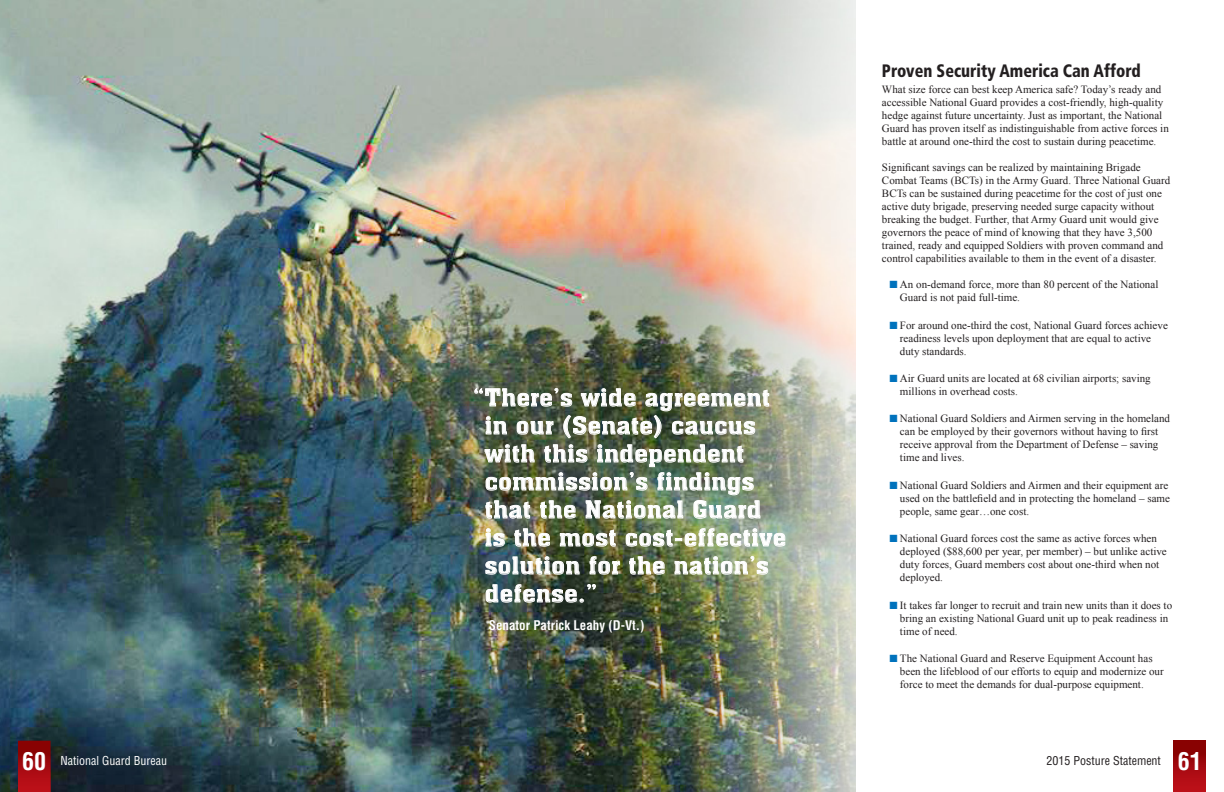
<style>
.page{position:relative;width:1224px;height:792px;background:#fff}
.page>*{position:absolute;margin:0;border:0;box-sizing:border-box;transform-origin:0 0}
._9__Caption{font:24px/28px "Ache Wide Normal";color:#fff;scale:.9 1}
.t1{font:700 condensed 24px "Helvetica";color:#fff}
._5__Body_headings{font:900 condensed 18px "Frutiger";color:#231f20;scale:.9 1}
._9__Caption-2{font:700 condensed 13px "Helvetica";color:#fff}
.t2{font:condensed 12px "Helvetica";color:#231f20}
.t3{font:condensed 12px "Helvetica";color:#fff}
._8__Bullets_of_body{font:11px/13px "Times New Roman";color:#231f20}
._7__Body{font:11px/13px "Times New Roman";color:#231f20}
.s1{font-weight:700;font-size:24px;color:#fff}
</style>
<div class="page">
<img style="left:0;top:0;width:855px;height:792px">
<div style="left:1173px;top:741px;width:33px;height:51px;background:linear-gradient(to bottom,#800000,#c2121c)"></div>
<div style="left:18px;top:741px;width:33px;height:51px;background:linear-gradient(to bottom,#800000,#c2121c)"></div>
<img style="left:474px;top:387px;width:296px;height:132px">
<svg style="left:485px;top:528px;width:20px;height:19px"></svg>
<svg style="left:514px;top:528px;width:36px;height:19px"></svg>
<svg style="left:559px;top:529px;width:57px;height:18px"></svg>
<img style="left:625px;top:528px;width:161px;height:19px">
<img style="left:485px;top:556px;width:95px;height:19px">
<svg style="left:589px;top:556px;width:32px;height:19px"></svg>
<svg style="left:629px;top:556px;width:36px;height:19px"></svg>
<svg style="left:674px;top:556px;width:95px;height:19px;background:#a5af8c"></svg>
<img style="left:485px;top:584px;width:111px;height:19px">
<p class="_9__Caption" style="left:484px;top:381px;width:337px;text-indent:-12px">“There’s wide agreement in our (Senate) caucus with this independent commission’s findings that the National Guard is the most cost-effective solution for the nation’s defense.”</p>
<p class="_9__Caption-2" style="left:489px;top:617px;width:157px">Senator Patrick Leahy (D-Vt.)</p>
<p class="_5__Body_headings" style="left:882px;top:59px;width:289px">Proven Security America Can Afford</p>
<p class="_7__Body" style="left:882px;top:83px;width:288px">What size force can best keep America safe? Today’s ready and accessible National Guard provides a cost-friendly, high-quality hedge against future uncertainty. Just as important, the National Guard has proven itself as indistinguishable from active forces in battle at around one-third the cost to sustain during peacetime.</p>
<p class="_7__Body" style="left:882px;top:161px;width:290px">Significant savings can be realized by maintaining Brigade Combat Teams (BCTs) in the Army Guard. Three National Guard BCTs can be sustained during peacetime for the cost of just one active duty brigade, preserving needed surge capacity without breaking the budget. Further, that Army Guard unit would give governors the peace of mind of knowing that they have 3,500 trained, ready and equipped Soldiers with proven command and control capabilities available to them in the event of a disaster.</p>
<p class="_8__Bullets_of_body" style="left:900px;top:278px;width:260px">An on-demand force, more than 80 percent of the National<br>Guard is not paid full-time.</p>
<p class="_8__Bullets_of_body" style="left:900px;top:318px;width:269px">For around one-third the cost, National Guard forces achieve readiness levels upon deployment that are equal to active duty standards.</p>
<p class="_8__Bullets_of_body" style="left:900px;top:372px;width:252px">Air Guard units are located at 68 civilian airports; saving millions in overhead costs.</p>
<p class="_8__Bullets_of_body" style="left:900px;top:412px;width:272px">National Guard Soldiers and Airmen serving in the homeland can be employed by their governors without having to first receive approval from the Department of Defense – saving time and lives.</p>
<p class="_8__Bullets_of_body" style="left:900px;top:479px;width:272px">National Guard Soldiers and Airmen and their equipment are used on the battlefield and in protecting the homeland – same people, same gear…one cost.</p>
<p class="_8__Bullets_of_body" style="left:900px;top:532px;width:268px">National Guard forces cost the same as active forces when deployed ($88,600 per year, per member) – but unlike active duty forces, Guard members cost about one-third when not deployed.</p>
<p class="_8__Bullets_of_body" style="left:900px;top:598px;width:274px">It takes far longer to recruit and train new units than it does to bring an existing National Guard unit up to peak readiness in time of need.</p>
<p class="_8__Bullets_of_body" style="left:900px;top:652px;width:265px">The National Guard and Reserve Equipment Account has been the lifeblood of our efforts to equip and modernize our force to meet the demands for dual-purpose equipment.</p>
<h1 class="t1" style="left:22px;top:746px;width:26px">60</h1>
<p class="t2" style="left:1046px;top:753px;width:157px">2015 Posture Statement <span class="s1">61</span></p>
<p class="t3" style="left:60px;top:753px;width:108px">National Guard Bureau</p>
</div>
